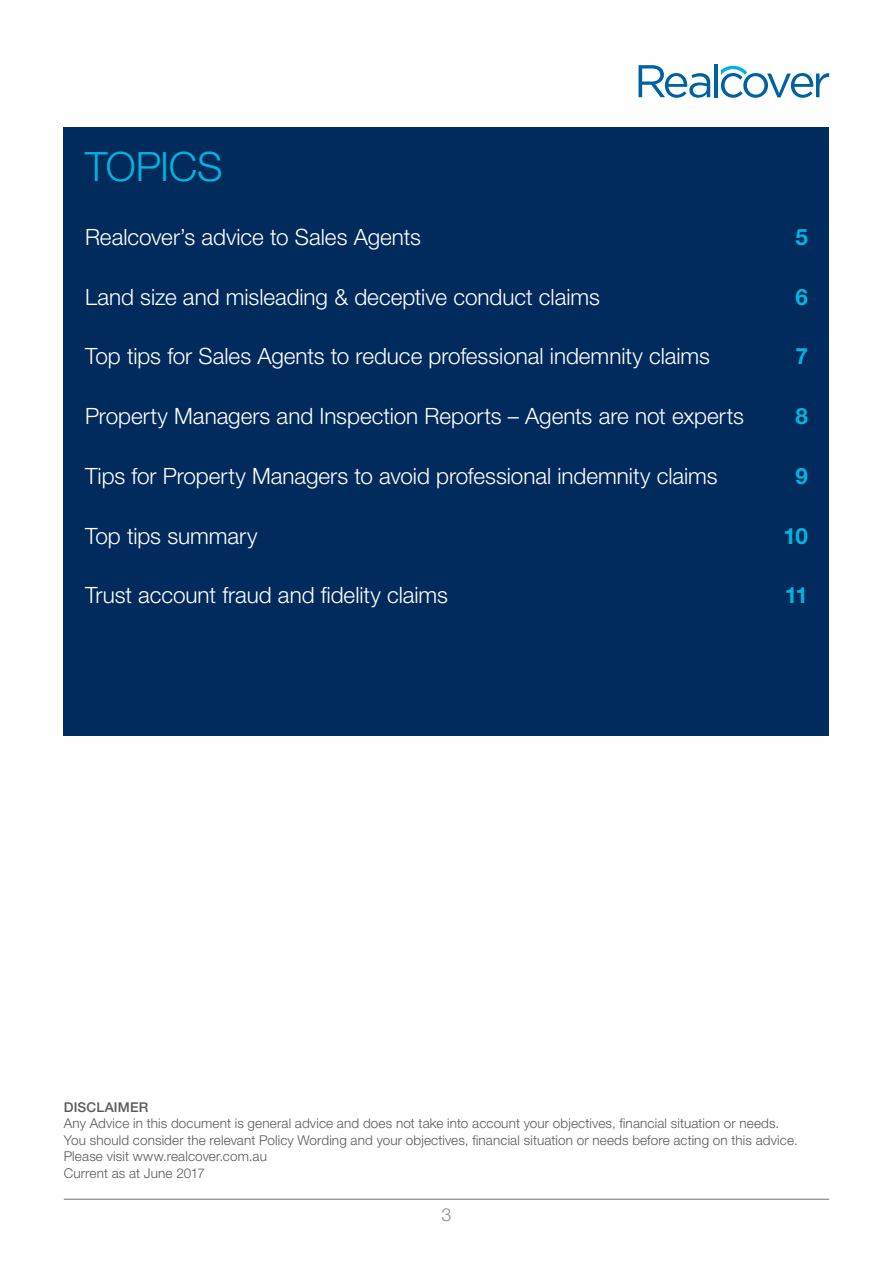
<style>
.page{position:relative;width:893px;height:1263px;background:#fff}
.page>*{position:absolute;margin:0;border:0;box-sizing:border-box;transform-origin:0 0}
.t1{font:300 40.5px "Helvetica Neue";letter-spacing:-.01em;color:#00b5df}
.t2{font:300 22.5px "Helvetica Neue";letter-spacing:-.005em;color:#fff}
.t3{font:700 22.5px "Helvetica Neue";color:#00b5df}
.t4{font:300 18px "Helvetica Neue";color:#818d93}
.t5{font:300 13.5px/16.5px "Helvetica Neue";letter-spacing:.01em;color:#58595b}
.t6{font:500 13.5px "Helvetica Neue";letter-spacing:.01em;color:#58595b}
</style>
<div class="page">
<hr style="left:64px;top:1199px;width:765px;height:1px;background:#68737a">
<svg style="left:639px;top:65px;width:71px;height:33px"></svg>
<hr style="left:714px;top:64px;width:4px;height:33px;background:#0061a1">
<svg style="left:721px;top:66px;width:108px;height:32px"></svg>
<div style="left:64px;top:128px;width:765px;height:608px;background:#002b5c"></div>
<h1 class="t1" style="left:85px;top:142px;width:139px">TOPICS</h1>
<p class="t2" style="left:85px;top:223px;width:337px">Realcover’s advice to Sales Agents</p>
<p class="t3" style="left:795px;top:223px;width:14px">5</p>
<p class="t2" style="left:85px;top:283px;width:516px">Land size and misleading &amp; deceptive conduct claims</p>
<p class="t3" style="left:795px;top:283px;width:14px">6</p>
<p class="t2" style="left:85px;top:343px;width:626px">Top tips for Sales Agents to reduce professional indemnity claims</p>
<p class="t3" style="left:795px;top:342px;width:14px">7</p>
<p class="t2" style="left:85px;top:402px;width:660px">Property Managers and Inspection Reports – Agents are not experts</p>
<p class="t3" style="left:795px;top:402px;width:14px">8</p>
<p class="t2" style="left:85px;top:462px;width:634px">Tips for Property Managers to avoid professional indemnity claims</p>
<p class="t3" style="left:795px;top:462px;width:14px">9</p>
<p class="t2" style="left:85px;top:522px;width:174px">Top tips summary</p>
<p class="t3" style="left:784px;top:522px;width:26px">10</p>
<p class="t2" style="left:85px;top:582px;width:365px">Trust account fraud and fidelity claims</p>
<p class="t3" style="left:785px;top:581px;width:25px">11</p>
<p class="t6" style="left:64px;top:1099px;width:86px">DISCLAIMER</p>
<p class="t5" style="left:64px;top:1115px;width:735px">Any Advice in this document is general advice and does not take into account your objectives, financial situation or needs.<br>You should consider the relevant Policy Wording and your objectives, financial situation or needs before acting on this advice.<br>Please visit www.realcover.com.au<br>Current as at June 2017</p>
<p class="t4" style="left:441px;top:1203px;width:12px">3</p>
</div>
